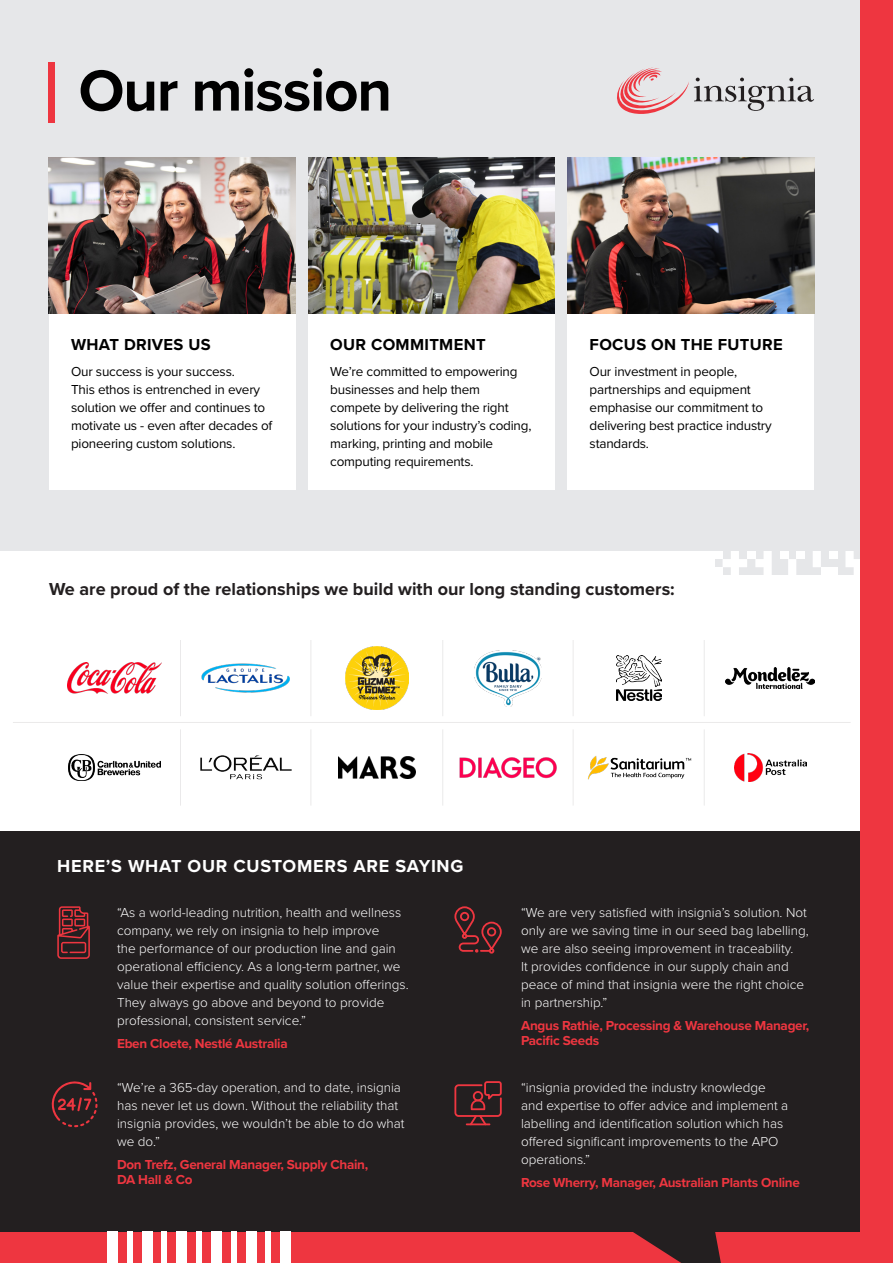
<style>
.page{position:relative;width:893px;height:1263px;background:#fff}
.page>*{position:absolute;margin:0;border:0;box-sizing:border-box;transform-origin:0 0}
.t1{font:700 60px "Proxima Nova";letter-spacing:-.02em;color:#000}
.t2{font:700 18px "Proxima Nova";color:#231f20}
.t3{font:700 18px "Proxima Nova";letter-spacing:.04em;color:#fff}
.t4{font:700 16.5px "Proxima Nova";letter-spacing:.02em;color:#000}
.t5{font:300 13.5px/18px "Proxima Nova";color:#fff}
.t6{font:13.5px/18px "Proxima Nova";letter-spacing:-.015em;color:#000}
.t7{font:700 13.5px/15px "Proxima Nova";letter-spacing:-.02em;color:#ee3640}
</style>
<div class="page">
<img style="left:68px;top:663px;width:93px;height:30px">
<img style="left:202px;top:663px;width:88px;height:30px">
<img style="left:345px;top:646px;width:63px;height:64px">
<img style="left:459px;top:757px;width:98px;height:22px">
<img style="left:68px;top:754px;width:93px;height:26px">
<img style="left:474px;top:651px;width:68px;height:56px">
<img style="left:617px;top:655px;width:44px;height:46px">
<img style="left:338px;top:756px;width:77px;height:23px">
<img style="left:588px;top:756px;width:104px;height:24px">
<img style="left:734px;top:753px;width:72px;height:29px">
<img style="left:200px;top:755px;width:92px;height:25px">
<img style="left:726px;top:667px;width:88px;height:22px">
<hr style="left:13px;top:722px;width:838px;height:1px;background:#231f20">
<hr style="left:180px;top:640px;width:1px;height:76px;background:#231f20">
<hr style="left:180px;top:729px;width:1px;height:77px;background:#231f20">
<hr style="left:310px;top:640px;width:1px;height:76px;background:#231f20">
<hr style="left:310px;top:729px;width:1px;height:77px;background:#231f20">
<hr style="left:442px;top:640px;width:1px;height:76px;background:#231f20">
<hr style="left:442px;top:729px;width:1px;height:77px;background:#231f20">
<hr style="left:573px;top:640px;width:1px;height:76px;background:#231f20">
<hr style="left:573px;top:729px;width:1px;height:77px;background:#231f20">
<hr style="left:704px;top:640px;width:1px;height:76px;background:#231f20">
<hr style="left:704px;top:729px;width:1px;height:77px;background:#231f20">
<svg style="left:723px;top:551px;width:24px;height:24px"></svg>
<svg style="left:845px;top:551px;width:16px;height:24px"></svg>
<svg style="left:755px;top:551px;width:9px;height:24px"></svg>
<div style="left:0;top:936px;width:892px;height:327px;background:#ee3640"></div>
<div style="left:0;top:831px;width:893px;height:401px;background:#231f20"></div>
<div style="left:861px;top:0;width:32px;height:1263px;background:#ee3640"></div>
<svg style="left:633px;top:1232px;width:88px;height:31px"></svg>
<div style="left:142px;top:1232px;width:10px;height:31px;background:#fff"></div>
<div style="left:176px;top:1232px;width:11px;height:31px;background:#fff"></div>
<div style="left:211px;top:1232px;width:11px;height:31px;background:#fff"></div>
<div style="left:246px;top:1232px;width:10px;height:31px;background:#fff"></div>
<div style="left:280px;top:1232px;width:11px;height:31px;background:#fff"></div>
<div style="left:127px;top:1232px;width:5px;height:31px;background:#fff"></div>
<div style="left:162px;top:1232px;width:5px;height:31px;background:#fff"></div>
<div style="left:196px;top:1232px;width:6px;height:31px;background:#fff"></div>
<div style="left:231px;top:1232px;width:5px;height:31px;background:#fff"></div>
<div style="left:266px;top:1232px;width:5px;height:31px;background:#fff"></div>
<div style="left:107px;top:1232px;width:11px;height:31px;background:#fff"></div>
<div style="left:0;top:0;width:859px;height:551px;background:#e6e7e9"></div>
<div style="left:49px;top:62px;width:6px;height:60px;background:#ee3640"></div>
<div style="left:568px;top:246px;width:246px;height:244px;background:#fff"></div>
<img style="left:568px;top:158px;width:246px;height:156px">
<div style="left:49px;top:246px;width:246px;height:244px;background:#fff"></div>
<img style="left:49px;top:158px;width:246px;height:156px">
<svg style="left:57px;top:906px;width:33px;height:53px"></svg>
<svg style="left:51px;top:1081px;width:47px;height:46px"></svg>
<svg style="left:454px;top:906px;width:48px;height:48px"></svg>
<svg style="left:454px;top:1081px;width:48px;height:44px"></svg>
<div style="left:308px;top:246px;width:247px;height:244px;background:#fff"></div>
<img style="left:308px;top:158px;width:247px;height:156px">
<svg style="left:617px;top:67px;width:197px;height:47px"></svg>
<p class="t1" style="left:79px;top:46px;width:315px">Our mission</p>
<p class="t4" style="left:71px;top:332px;width:141px">WHAT DRIVES US</p>
<p class="t6" style="left:71px;top:362px;width:203px">Our success is your success.<br>This ethos is entrenched in every solution we offer and continues to motivate us - even after decades of pioneering custom solutions.</p>
<p class="t6" style="left:147px;top:398px;width:5px">f</p>
<p class="t4" style="left:330px;top:332px;width:157px">OUR COMMITMENT</p>
<p class="t6" style="left:330px;top:362px;width:203px">We’re committed to empowering businesses and help them compete by delivering the right solutions for your industry’s coding, marking, printing and mobile computing requirements.</p>
<p class="t4" style="left:590px;top:332px;width:195px">FOCUS ON THE FUTURE</p>
<p class="t6" style="left:590px;top:362px;width:184px">Our investment in people, partnerships and equipment emphasise our commitment to delivering best practice industry standards.</p>
<p class="t2" style="left:49px;top:575px;width:627px">We are proud of the relationships we build with our long standing customers:</p>
<p class="t3" style="left:57px;top:852px;width:408px">HERE’S WHAT OUR CUSTOMERS ARE SAYING</p>
<p class="t5" style="left:117px;top:903px;width:293px">“As a world-leading nutrition, health and wellness company, we rely on insignia to help improve<br>the performance of our production line and gain operational efficiency. As a long-term partner, we value their expertise and quality solution offerings.<br>They always go above and beyond to provide professional, consistent service.”</p>
<p class="t7" style="left:117px;top:1036px;width:172px">Eben Cloete, Nestlé Australia</p>
<p class="t5" style="left:194px;top:957px;width:12px">f</p>
<p class="t5" style="left:362px;top:975px;width:5px">f</p>
<p class="t5" style="left:117px;top:1077px;width:289px">“We’re a 365-day operation, and to date, insignia has never let us down. Without the reliability that insignia provides, we wouldn’t be able to do what we do.”</p>
<p class="t7" style="left:117px;top:1157px;width:253px">Don Trefz, General Manager, Supply Chain,<br>DA Hall &amp; Co</p>
<p class="t5" style="left:521px;top:903px;width:289px">“We are very satisfied with insignia’s solution. Not only are we saving time in our seed bag labelling, we are also seeing improvement in traceability.<br>It provides confidence in our supply chain and peace of mind that insignia were the right choice in partnership.”</p>
<p class="t7" style="left:521px;top:1018px;width:290px">Angus Rathie, Processing &amp; Warehouse Manager,<br>Pacific Seeds</p>
<p class="t5" style="left:521px;top:1077px;width:269px">“insignia provided the industry knowledge and expertise to offer advice and implement a labelling and identification solution which has offered significant improvements to the APO operations.”</p>
<p class="t7" style="left:521px;top:1175px;width:280px">Rose Wherry, Manager, Australian Plants Online</p>
<p class="t5" style="left:626px;top:1095px;width:5px">f</p>
<p class="t5" style="left:528px;top:1131px;width:5px">f</p>
</div>
